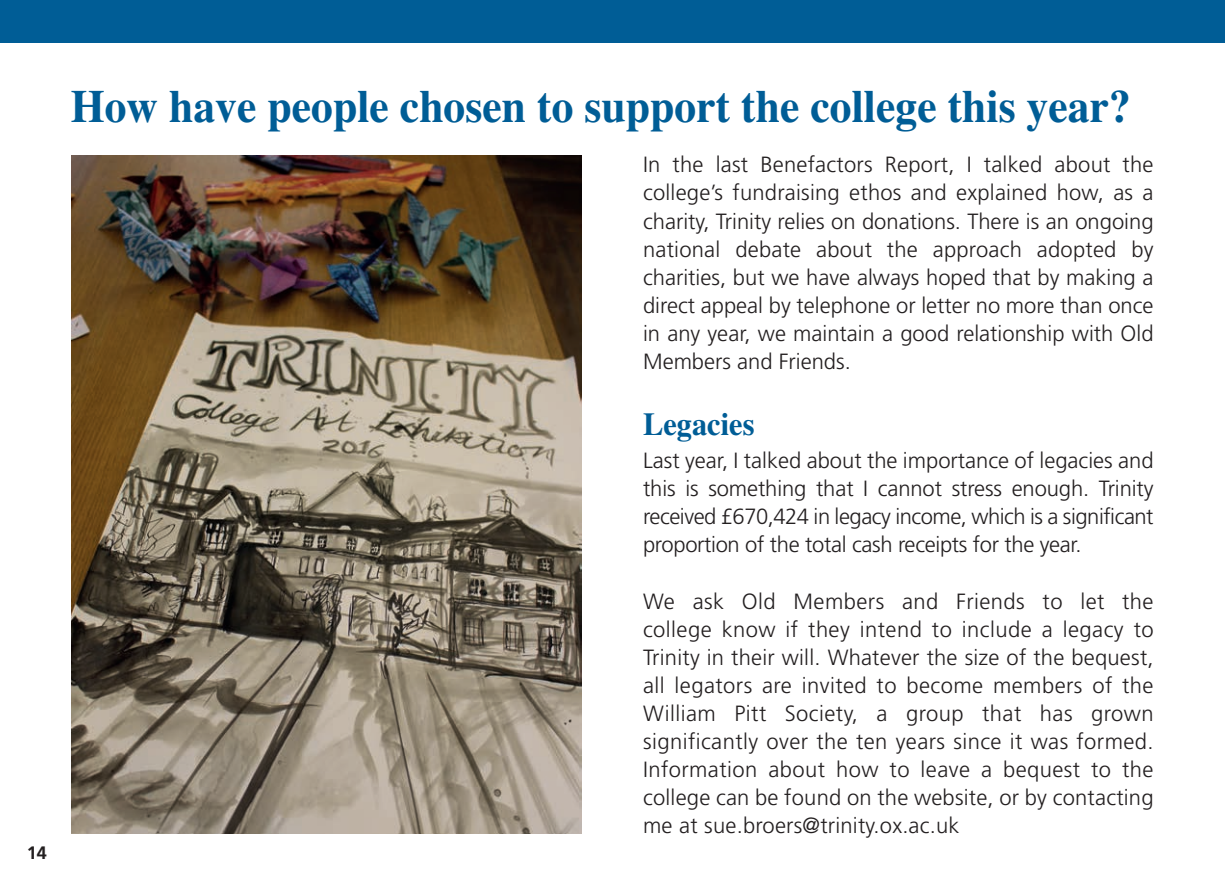
<style>
.page{position:relative;width:1225px;height:885px;background:#fff}
.page>*{position:absolute;margin:0;border:0;box-sizing:border-box;transform-origin:0 0}
.t1{font:700 46px "Times";color:#005d96;scale:.95 1}
.t2{font:700 32px "Times";color:#005d96;scale:.95 1}
.t3{font:300 22px/28px "Frutiger";color:#231f20;text-align:justify}
.t4{font:700 18px "Frutiger";color:#231f20}
</style>
<div class="page">
<div style="left:0;top:0;width:1224px;height:42px;background:#005d96"></div>
<img style="left:71px;top:156px;width:510px;height:677px">
<p class="t4" style="left:27px;top:844px;width:21px">14</p>
<h1 class="t1" style="left:71px;top:79px;width:1117px">How have people chosen to support the college this year?</h1>
<p class="t3" style="left:643px;top:152px;width:512px">In the last Benefactors Report, I talked about the college’s fundraising ethos and explained how, as a charity, Trinity relies on donations. There is an ongoing national debate about the approach adopted by charities, but we have always hoped that by making a direct appeal by telephone or letter no more than once in any year, we maintain a good relationship with Old Members and Friends.</p>
<h2 class="t2" style="left:643px;top:405px;width:119px">Legacies</h2>
<p class="t3" style="left:643px;top:448px;width:512px">Last year, I talked about the importance of legacies and this is something that I cannot stress enough. Trinity received £670,424 in legacy income, which is a significant proportion of the total cash receipts for the year.</p>
<p class="t3" style="left:643px;top:588px;width:512px">We ask Old Members and Friends to let the college know if they intend to include a legacy to Trinity in their will. Whatever the size of the bequest, all legators are invited to become members of the William Pitt Society, a group that has grown significantly over the ten years since it was formed.<br>Information about how to leave a bequest to the college can be found on the website, or by contacting me at sue.broers@trinity.ox.ac.uk</p>
</div>
